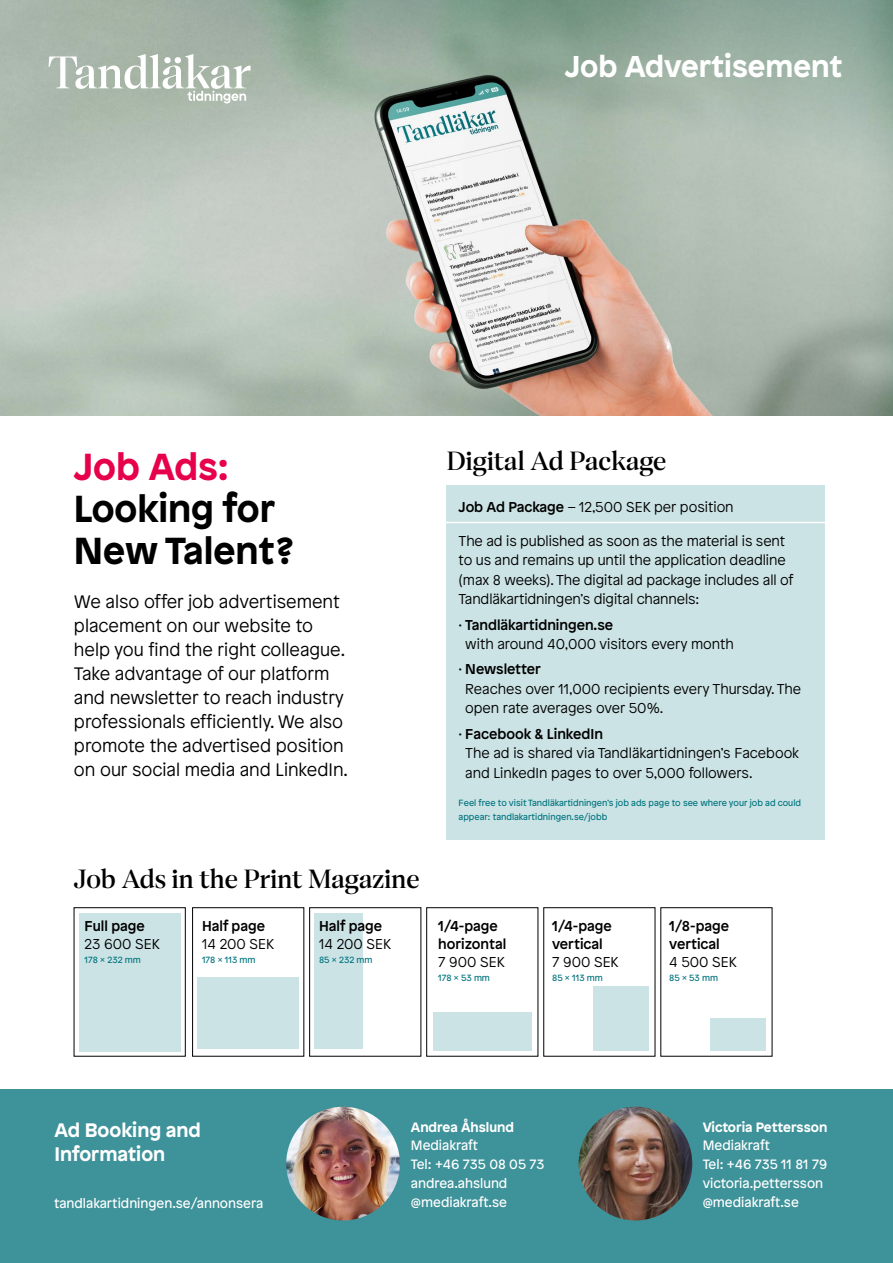
<style>
.page{position:relative;width:893px;height:1263px;background:#fff}
.page>*{position:absolute;margin:0;border:0;box-sizing:border-box;transform-origin:0 0}
.t1{font:700 37.5px/42px "Patron";color:#000}
.t2{font:700 37.5px "Patron";color:#e7004a}
.t3{font:700 30px "Patron";color:#fff}
.t4{font:27px "Cotford Display";letter-spacing:.005em;color:#000}
.t5{font:700 19.5px/24px "Patron";color:#fff}
.t6{font:300 18px/24px "Patron";color:#000}
.t7{font:300 14.25px/19.5px "Patron";letter-spacing:-.005em;color:#000}
.t8{font:500 14.25px/18px "Patron";color:#000}
.t9{font:13.5px/18.8px "Patron";color:#fff}
.t10{font:700 13.5px "Patron";color:#fff}
.t11{font:9px/13.5px "Patron";color:#00747e}
.s1{font-weight:500}
</style>
<div class="page">
<div style="left:446px;top:485px;width:379px;height:355px;background:#cce3e5"></div>
<hr style="left:442px;top:522px;width:384px;height:1px;background:#fff">
<div style="left:0;top:1089px;width:893px;height:174px;background:#3e9299"></div>
<div style="left:74px;top:907px;width:112px;height:149px;border:1px solid #000"></div>
<div style="left:426px;top:907px;width:112px;height:149px;border:1px solid #000"></div>
<div style="left:192px;top:907px;width:112px;height:149px;border:1px solid #000"></div>
<div style="left:309px;top:907px;width:112px;height:149px;border:1px solid #000"></div>
<div style="left:197px;top:977px;width:102px;height:72px;background:#cce3e5"></div>
<div style="left:314px;top:913px;width:48px;height:136px;background:#cce3e5"></div>
<div style="left:593px;top:986px;width:56px;height:64px;background:#cce3e5"></div>
<div style="left:710px;top:1018px;width:56px;height:32px;background:#cce3e5"></div>
<div style="left:433px;top:1012px;width:99px;height:38px;background:#cce3e5"></div>
<div style="left:79px;top:913px;width:102px;height:139px;background:#cce3e5"></div>
<svg style="left:0;top:0;width:893px;height:416px;background:#b0b8ae"></svg>
<svg style="left:49px;top:54px;width:202px;height:50px"></svg>
<img style="left:286px;top:1107px;width:114px;height:113px;border-radius:57px">
<img style="left:579px;top:1107px;width:113px;height:113px;border-radius:57px">
<h2 class="t3" style="left:565px;top:43px;width:279px">Job Advertisement</h2>
<h1 class="t2" style="left:74px;top:437px;width:156px">Job Ads:</h1>
<h1 class="t1" style="left:74px;top:485px;width:222px">Looking for<br>New Talent?</h1>
<p class="t6" style="left:74px;top:589px;width:276px">We also offer job advertisement placement on our website to help you find the right colleague.<br>Take advantage of our platform and newsletter to reach industry professionals efficiently. We also promote the advertised position on our social media and LinkedIn.</p>
<h3 class="t4" style="left:74px;top:861px;width:347px">Job Ads in the Print Magazine</h3>
<p class="t8" style="left:84px;top:915px;width:62px">Full page</p>
<p class="t7" style="left:84px;top:933px;width:77px">23 600 SEK</p>
<p class="t11" style="left:84px;top:952px;width:58px">178 x 232 mm</p>
<p class="t8" style="left:202px;top:915px;width:65px">Half page</p>
<p class="t7" style="left:202px;top:933px;width:74px">14 200 SEK</p>
<p class="t11" style="left:202px;top:952px;width:55px">178 x 113 mm</p>
<p class="t8" style="left:319px;top:915px;width:65px">Half page</p>
<p class="t7" style="left:319px;top:933px;width:74px">14 200 SEK</p>
<p class="t11" style="left:319px;top:952px;width:55px">85 x 232 mm</p>
<h3 class="t4" style="left:447px;top:443px;width:221px">Digital Ad Package</h3>
<p class="t7" style="left:459px;top:497px;width:277px"><span class="s1">Job Ad Package</span> – 12,500 SEK per position</p>
<p class="t7" style="left:459px;top:530px;width:337px">The ad is published as soon as the material is sent to us and remains up until the application deadline (max 8 weeks). The digital ad package includes all of Tandläkartidningen’s digital channels:</p>
<p class="t7" style="left:465px;top:614px;width:270px;text-indent:-7px">• <span class="s1">Tandläkartidningen.se<br></span>with around 40,000 visitors every month</p>
<p class="t7" style="left:465px;top:659px;width:337px;text-indent:-7px">• <span class="s1">Newsletter<br></span>Reaches over 11,000 recipients every Thursday. The open rate averages over 50%.</p>
<p class="t7" style="left:465px;top:723px;width:335px;text-indent:-7px">• <span class="s1">Facebook &amp; LinkedIn<br></span>The ad is shared via Tandläkartidningen’s Facebook and LinkedIn pages to over 5,000 followers.</p>
<p class="t11" style="left:459px;top:795px;width:344px">Feel free to visit Tandläkartidningen’s job ads page to see where your job ad could appear: tandlakartidningen.se/jobb</p>
<p class="t8" style="left:438px;top:915px;width:70px">1/4-page horizontal</p>
<p class="t7" style="left:438px;top:951px;width:68px">7 900 SEK</p>
<p class="t11" style="left:438px;top:970px;width:53px">178 x 53 mm</p>
<p class="t8" style="left:552px;top:915px;width:61px">1/4-page vertical</p>
<p class="t7" style="left:552px;top:951px;width:68px">7 900 SEK</p>
<p class="t11" style="left:552px;top:970px;width:52px">85 x 113 mm</p>
<p class="t8" style="left:669px;top:915px;width:62px">1/8-page vertical</p>
<p class="t7" style="left:669px;top:951px;width:69px">4 500 SEK</p>
<p class="t11" style="left:669px;top:970px;width:50px">85 x 53 mm</p>
<h3 class="t5" style="left:55px;top:1116px;width:148px">Ad Booking and<br>Information</h3>
<p class="t9" style="left:54px;top:1192px;width:211px">tandlakartidningen.se/annonsera</p>
<p class="t10" style="left:411px;top:1116px;width:105px">Andrea Åhslund</p>
<p class="t9" style="left:411px;top:1135px;width:135px">Mediakraft<br>Tel: +46 735 08 05 73 andrea.ahslund @mediakraft.se</p>
<p class="t10" style="left:703px;top:1116px;width:126px">Victoria Pettersson</p>
<p class="t9" style="left:703px;top:1135px;width:126px">Mediakraft<br>Tel: +46 735 11 81 79 victoria.pettersson @mediakraft.se</p>
</div>
